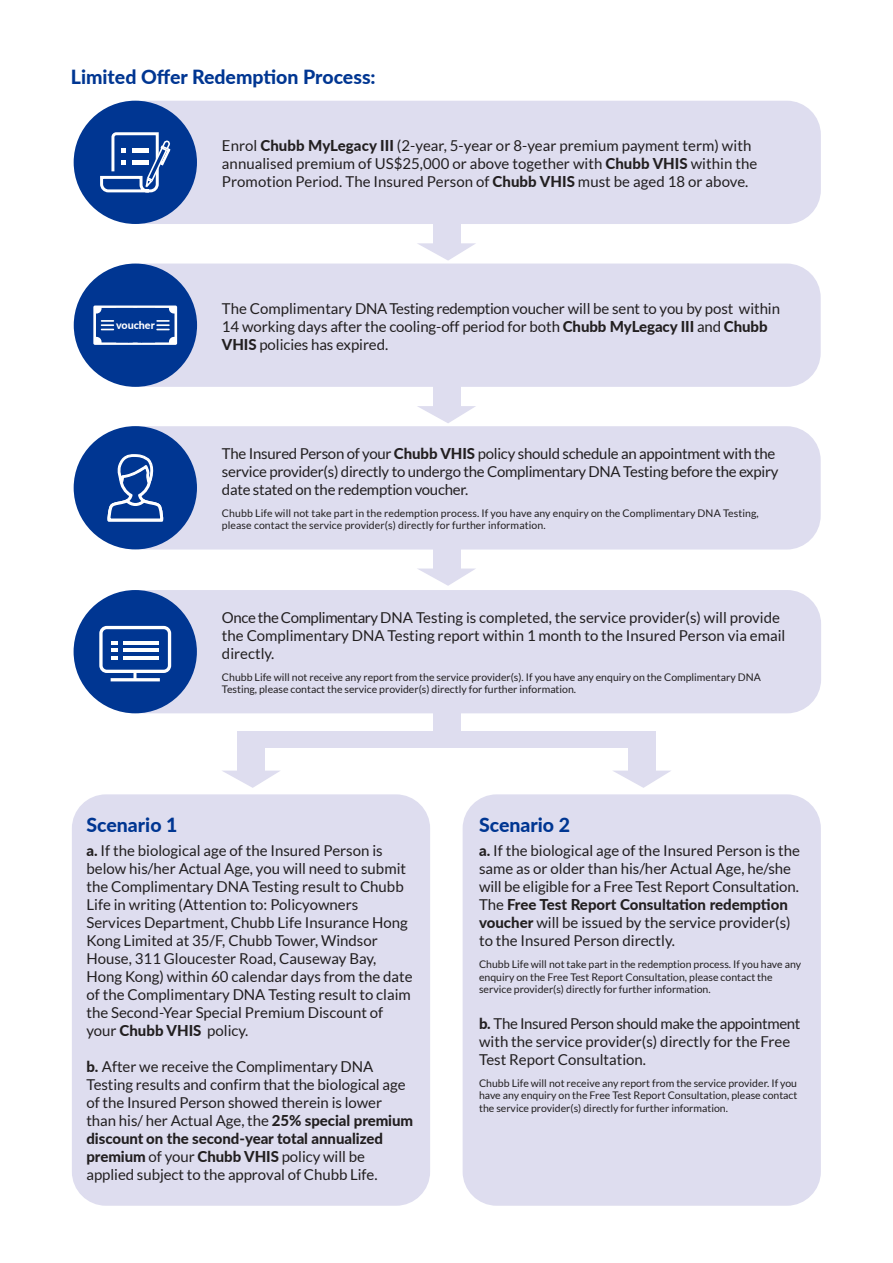
<style>
.page{position:relative;width:893px;height:1263px;background:#fff}
.page>*{position:absolute;margin:0;border:0;box-sizing:border-box;transform-origin:0 0}
.t1{font:800 19.5px "Lato";color:#003692}
.t2{font:15px/18px "Lato";color:#221f20}
.t3{font:15px/18px "Lato";letter-spacing:-.02em;color:#221f20}
.t4{font:800 10.8px "Lato";letter-spacing:-.005em;color:#fff}
.t5{font:10.5px/12.6px "Lato";color:#221f20}
.s1{font-weight:800}
</style>
<div class="page">
<div style="left:110px;top:590px;width:711px;height:123px;background:#deddef;border-radius:34px"></div>
<div style="left:74px;top:590px;width:123px;height:123px;background:#003692;border-radius:50%"></div>
<div style="left:110px;top:426px;width:711px;height:123px;background:#deddef;border-radius:34px"></div>
<div style="left:463px;top:794px;width:358px;height:412px;background:#deddef;border-radius:34px"></div>
<div style="left:72px;top:794px;width:358px;height:412px;background:#deddef;border-radius:34px"></div>
<div style="left:110px;top:264px;width:711px;height:123px;background:#deddef;border-radius:34px"></div>
<div style="left:110px;top:101px;width:711px;height:123px;background:#deddef;border-radius:34px"></div>
<svg style="left:99px;top:625px;width:73px;height:56px"></svg>
<hr style="left:123px;top:656px;width:35px;height:4px;background:#fff">
<div style="left:74px;top:101px;width:123px;height:123px;background:#003692;border-radius:50%"></div>
<svg style="left:100px;top:132px;width:71px;height:61px"></svg>
<div style="left:74px;top:426px;width:123px;height:123px;background:#003692;border-radius:50%"></div>
<svg style="left:107px;top:454px;width:57px;height:68px"></svg>
<div style="left:74px;top:264px;width:123px;height:123px;background:#003692;border-radius:50%"></div>
<div style="left:93px;top:305px;width:84px;height:40px;background:#fff;border-radius:2px"></div>
<svg style="left:96px;top:307px;width:79px;height:36px;background:#3c65ab"></svg>
<div style="left:116px;top:308px;width:39px;height:34px;background:#003692"></div>
<svg style="left:417px;top:243px;width:59px;height:18px"></svg>
<div style="left:433px;top:221px;width:27px;height:26px;background:#deddef"></div>
<svg style="left:417px;top:406px;width:59px;height:17px"></svg>
<div style="left:433px;top:383px;width:27px;height:27px;background:#deddef"></div>
<svg style="left:417px;top:568px;width:59px;height:18px"></svg>
<div style="left:433px;top:546px;width:27px;height:26px;background:#deddef"></div>
<div style="left:433px;top:710px;width:27px;height:27px;background:#deddef"></div>
<svg style="left:223px;top:771px;width:57px;height:17px"></svg>
<div style="left:237px;top:748px;width:28px;height:27px;background:#deddef"></div>
<svg style="left:613px;top:771px;width:57px;height:17px"></svg>
<div style="left:628px;top:748px;width:28px;height:27px;background:#deddef"></div>
<div style="left:237px;top:731px;width:418px;height:17px;background:#deddef"></div>
<h1 class="t1" style="left:71px;top:63px;width:306px">Limited Offer Redemption Process:</h1>
<p class="t4" style="left:116px;top:317px;width:40px">voucher</p>
<p class="t2" style="left:222px;top:136px;width:537px">Enrol <span class="s1">Chubb MyLegacy III</span> (2-year, 5-year or 8-year premium payment term) with annualised premium of US$25,000 or above together with <span class="s1">Chubb VHIS</span> within the<br>Promotion Period. The Insured Person of <span class="s1">Chubb VHIS</span> must be aged 18 or above.</p>
<p class="t2" style="left:222px;top:299px;width:560px">The Complimentary DNA Testing redemption voucher will be sent to you by post within<br>14 working days after the cooling-off period for both <span class="s1">Chubb MyLegacy III</span> and <span class="s1">Chubb<br>VHIS</span> policies has expired.</p>
<p class="t3" style="left:222px;top:445px;width:558px">The Insured Person of your <span class="s1">Chubb VHIS</span> policy should schedule an appointment with the service provider(s) directly to undergo the Complimentary DNA Testing before the expiry date stated on the redemption voucher.</p>
<p class="t5" style="left:222px;top:507px;width:538px">Chubb Life will not take part in the redemption process. If you have any enquiry on the Complimentary DNA Testing, please contact the service provider(s) directly for further information.</p>
<p class="t2" style="left:222px;top:608px;width:565px">Once the Complimentary DNA Testing is completed, the service provider(s) will provide the Complimentary DNA Testing report within 1 month to the Insured Person via email directly.</p>
<p class="t5" style="left:222px;top:670px;width:540px">Chubb Life will not receive any report from the service provider(s). If you have any enquiry on the Complimentary DNA<br>Testing, please contact the service provider(s) directly for further information.</p>
<h1 class="t1" style="left:86px;top:811px;width:93px">Scenario 1</h1>
<p class="t2" style="left:86px;top:842px;width:328px"><span class="s1">a.</span> If the biological age of the Insured Person is below his/her Actual Age, you will need to submit the Complimentary DNA Testing result to Chubb Life in writing (Attention to: Policyowners Services Department, Chubb Life Insurance Hong Kong Limited at 35/F, Chubb Tower, Windsor House, 311 Gloucester Road, Causeway Bay, Hong Kong) within 60 calendar days from the date of the Complimentary DNA Testing result to claim the Second-Year Special Premium Discount of your <span class="s1">Chubb VHIS</span> policy.</p>
<p class="t2" style="left:86px;top:1058px;width:328px"><span class="s1">b.</span> After we receive the Complimentary DNA Testing results and confirm that the biological age of the Insured Person showed therein is lower than his/ her Actual Age, the <span class="s1">25% special premium discount on the second-year total annualized premium</span> of your <span class="s1">Chubb VHIS</span> policy will be applied subject to the approval of Chubb Life.</p>
<h1 class="t1" style="left:479px;top:811px;width:93px">Scenario 2</h1>
<p class="t2" style="left:479px;top:842px;width:322px"><span class="s1">a.</span> If the biological age of the Insured Person is the same as or older than his/her Actual Age, he/she will be eligible for a Free Test Report Consultation.<br>The <span class="s1">Free Test Report Consultation redemption voucher</span> will be issued by the service provider(s) to the Insured Person directly.</p>
<p class="t5" style="left:479px;top:958px;width:323px">Chubb Life will not take part in the redemption process. If you have any enquiry on the Free Test Report Consultation, please contact the service provider(s) directly for further information.</p>
<p class="t2" style="left:479px;top:1015px;width:323px"><span class="s1">b.</span> The Insured Person should make the appointment with the service provider(s) directly for the Free<br>Test Report Consultation.</p>
<p class="t5" style="left:479px;top:1077px;width:320px;text-align:justify">Chubb Life will not receive any report from the service provider. If you have any enquiry on the Free Test Report Consultation, please contact the service provider(s) directly for further information.</p>
</div>
